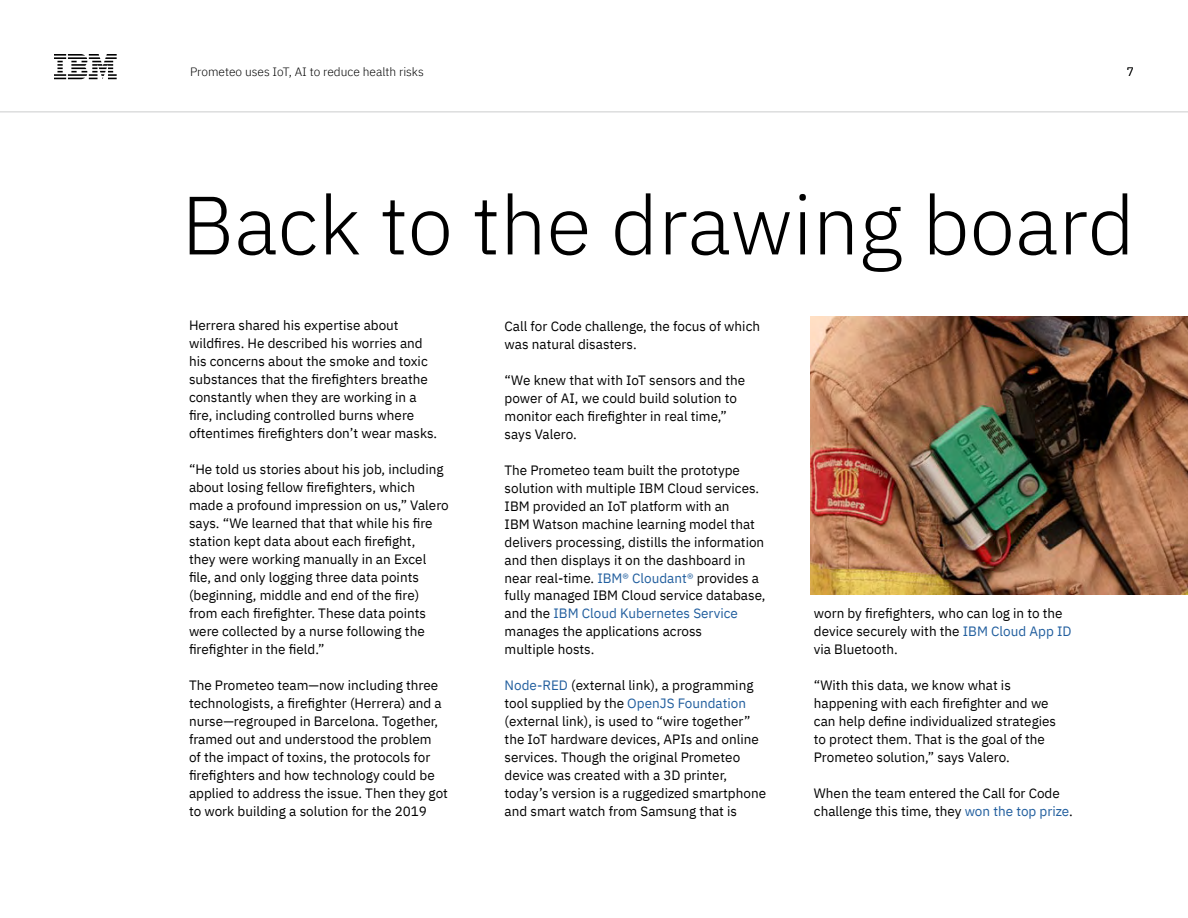
<style>
.page{position:relative;width:1188px;height:918px;background:#fff}
.page>*{position:absolute;margin:0;border:0;box-sizing:border-box;transform-origin:0 0}
.t1{font:300 82.5px "IBM Plex Sans";color:#000}
.t2{font:13.5px/18px "IBM Plex Sans";color:#000}
.t3{font:300 12px "IBM Plex Sans";color:#000101}
.s1{color:#215e9e}
</style>
<div class="page">
<hr style="left:0;top:111px;width:1188px;height:2px;background:#dcddde">
<svg style="left:54px;top:54px;width:63px;height:25px"></svg>
<img style="left:810px;top:316px;width:378px;height:278px">
<p class="t3" style="left:190px;top:62px;width:235px">Prometeo uses IoT, AI to reduce health risks</p>
<p class="t3" style="left:1127px;top:63px;width:9px">7</p>
<h1 class="t1" style="left:182px;top:163px;width:955px">Back to the drawing board</h1>
<p class="t2" style="left:189px;top:315px;width:250px">Herrera shared his expertise about wildfires. He described his worries and his concerns about the smoke and toxic substances that the firefighters breathe constantly when they are working in a fire, including controlled burns where oftentimes firefighters don’t wear masks.</p>
<p class="t2" style="left:189px;top:459px;width:261px">“He told us stories about his job, including about losing fellow firefighters, which made a profound impression on us,” Valero says. “We learned that that while his fire station kept data about each firefight,<br>they were working manually in an Excel file, and only logging three data points (beginning, middle and end of the fire) from each firefighter. These data points were collected by a nurse following the firefighter in the field.”</p>
<p class="t2" style="left:189px;top:675px;width:260px">The Prometeo team—now including three technologists, a firefighter (Herrera) and a nurse—regrouped in Barcelona. Together, framed out and understood the problem<br>of the impact of toxins, the protocols for firefighters and how technology could be applied to address the issue. Then they got to work building a solution for the 2019</p>
<p class="t2" style="left:505px;top:316px;width:257px">Call for Code challenge, the focus of which was natural disasters.</p>
<p class="t2" style="left:505px;top:370px;width:242px">“We knew that with IoT sensors and the power of AI, we could build solution to monitor each firefighter in real time,” says Valero.</p>
<p class="t2" style="left:505px;top:460px;width:262px">The Prometeo team built the prototype solution with multiple IBM Cloud services.<br>IBM provided an IoT platform with an<br>IBM Watson machine learning model that delivers processing, distills the information and then displays it on the dashboard in near real-time. <span class="s1">IBM® Cloudant®</span> provides a fully managed IBM Cloud service database, and the <span class="s1">IBM Cloud Kubernetes Service </span>manages the applications across<br>multiple hosts.</p>
<p class="t2" style="left:505px;top:676px;width:263px"><span class="s1">Node-RED</span> (external link), a programming tool supplied by the <span class="s1">OpenJS Foundation </span>(external link), is used to “wire together” the IoT hardware devices, APIs and online services. Though the original Prometeo device was created with a 3D printer, today’s version is a ruggedized smartphone and smart watch from Samsung that is</p>
<p class="t2" style="left:814px;top:603px;width:259px">worn by firefighters, who can log in to the device securely with the <span class="s1">IBM Cloud App ID </span>via Bluetooth.</p>
<p class="t2" style="left:814px;top:675px;width:244px">“With this data, we know what is happening with each firefighter and we can help define individualized strategies to protect them. That is the goal of the Prometeo solution,” says Valero.</p>
<p class="t2" style="left:814px;top:783px;width:260px">When the team entered the Call for Code challenge this time, they <span class="s1">won the top prize</span>.</p>
</div>
